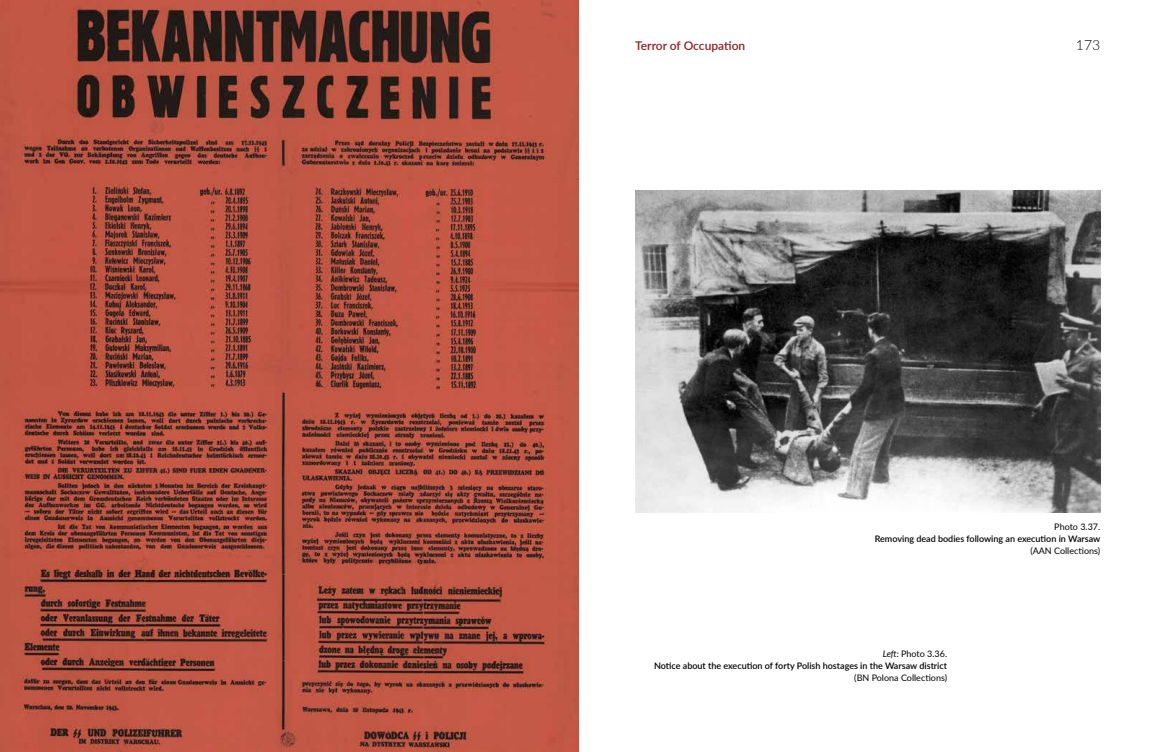
<style>
.page{position:relative;width:1157px;height:752px;background:#fff}
.page>*{position:absolute;margin:0;border:0;box-sizing:border-box;transform-origin:0 0}
.t1{font:300 14px "Lato";color:#000}
.t2{font:600 12px "Lato";color:#8d1f24}
.t3{font:600 9px/12px "Lato";color:#000;text-align:right}
.t4{font:9px "Lato";color:#000}
.s1{font-weight:400;font-style:italic}
.s2{font-weight:400}
</style>
<div class="page">
<img style="left:0;top:0;width:578px;height:751px">
<img style="left:635px;top:191px;width:465px;height:321px">
<h2 class="t2" style="left:635px;top:37px;width:112px">Terror of Occupation</h2>
<h1 class="t1" style="left:1075px;top:35px;width:26px">173</h1>
<p class="t4" style="left:1054px;top:520px;width:47px">Photo 3.37.</p>
<p class="t3" style="left:874px;top:532px;width:227px">Removing dead bodies following an execution in Warsaw</p>
<p class="t4" style="left:1030px;top:544px;width:71px">(AAN Collections)</p>
<p class="t3" style="left:654px;top:647px;width:294px"><span class="s1">Left:</span> <span class="s2">Photo 3.36.<br></span>Notice about the execution of forty Polish hostages in the Warsaw district</p>
<p class="t4" style="left:854px;top:670px;width:94px">(BN Polona Collections)</p>
</div>
